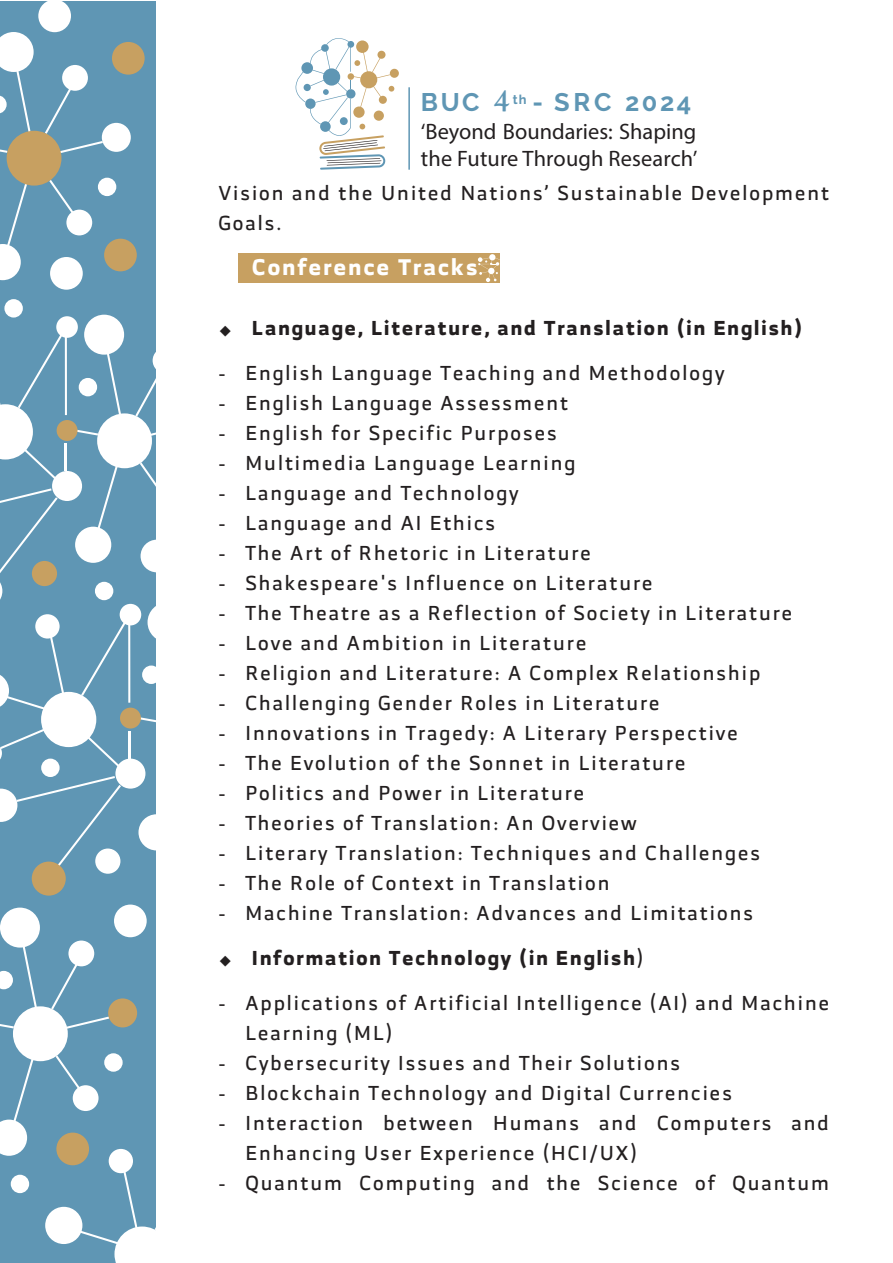
<style>
.page{position:relative;width:893px;height:1263px;background:#fff}
.page>*{position:absolute;margin:0;border:0;box-sizing:border-box;transform-origin:0 0}
.t1{font:700 49.5px "RB";color:#231f20}
.t2{font:700 25.35px "Raleway";letter-spacing:.1em;color:#5f96b4}
.t3{font:700 22.5px "RB";letter-spacing:.1em;color:#fff}
.t4{font:22.35px/26.8px "Myriad Pro";color:#231f20}
.t5{font:20.1px/30px "RB";letter-spacing:.1em;color:#231f20}
.t6{font:700 20.1px "RB";letter-spacing:.1em;color:#231f20}
.s1{font-family:"Plantagenet Cherokee";font-weight:400;font-size:30.3px}
.s2{font-weight:400}
</style>
<div class="page">
<div style="left:238px;top:253px;width:261px;height:30px;background:#c7a061"></div>
<div style="left:390px;top:69px;width:9px;height:9px;background:#c7a061;border-radius:50%"></div>
<svg style="left:295px;top:38px;width:99px;height:132px"></svg>
<hr style="left:408px;top:87px;width:2px;height:83px;background:#5f96b4">
<div style="left:0;top:1px;width:155px;height:1262px;background:#5f96b4"></div>
<div style="left:98px;top:178px;width:18px;height:18px;background:#fff;border-radius:50%"></div>
<div style="left:4px;top:299px;width:19px;height:19px;background:#fff;border-radius:50%"></div>
<div style="left:66px;top:210px;width:26px;height:25px;background:#fff;border-radius:50%"></div>
<div style="left:50px;top:257px;width:33px;height:33px;background:#fff;border-radius:50%"></div>
<div style="left:62px;top:65px;width:26px;height:26px;background:#fff;border-radius:50%"></div>
<div style="left:102px;top:123px;width:29px;height:29px;background:#fff;border-radius:50%"></div>
<svg style="left:0;top:184px;width:27px;height:96px"></svg>
<svg style="left:49px;top:180px;width:24px;height:34px"></svg>
<svg style="left:56px;top:141px;width:47px;height:12px"></svg>
<svg style="left:0;top:149px;width:8px;height:4px"></svg>
<div style="left:7px;top:131px;width:54px;height:55px;background:#c7a061;border-radius:50%"></div>
<div style="left:97px;top:413px;width:55px;height:55px;background:#fff;border-radius:50%"></div>
<div style="left:56px;top:316px;width:22px;height:22px;background:#fff;border-radius:50%"></div>
<div style="left:79px;top:378px;width:18px;height:18px;background:#fff;border-radius:50%"></div>
<div style="left:95px;top:582px;width:18px;height:18px;background:#fff;border-radius:50%"></div>
<svg style="left:141px;top:540px;width:14px;height:32px"></svg>
<div style="left:52px;top:471px;width:30px;height:30px;background:#fff;border-radius:50%"></div>
<div style="left:75px;top:527px;width:36px;height:36px;background:#fff;border-radius:50%"></div>
<div style="left:84px;top:315px;width:40px;height:40px;background:#fff;border-radius:50%"></div>
<svg style="left:97px;top:465px;width:21px;height:65px"></svg>
<svg style="left:140px;top:462px;width:15px;height:24px"></svg>
<svg style="left:146px;top:424px;width:9px;height:13px"></svg>
<svg style="left:135px;top:353px;width:20px;height:63px"></svg>
<svg style="left:103px;top:345px;width:18px;height:72px"></svg>
<svg style="left:78px;top:430px;width:20px;height:5px"></svg>
<hr style="left:65px;top:335px;width:2px;height:80px;background:#fff">
<hr style="left:65px;top:444px;width:2px;height:27px;background:#fff">
<svg style="left:0;top:328px;width:66px;height:272px"></svg>
<div style="left:57px;top:420px;width:21px;height:21px;background:#c7a061;border-radius:50%"></div>
<div style="left:41px;top:692px;width:55px;height:55px;background:#fff;border-radius:50%"></div>
<div style="left:35px;top:614px;width:25px;height:24px;background:#fff;border-radius:50%"></div>
<div style="left:120px;top:604px;width:21px;height:21px;background:#fff;border-radius:50%"></div>
<div style="left:41px;top:759px;width:19px;height:18px;background:#fff;border-radius:50%"></div>
<svg style="left:142px;top:665px;width:13px;height:19px"></svg>
<svg style="left:95px;top:848px;width:25px;height:26px"></svg>
<div style="left:115px;top:759px;width:30px;height:30px;background:#fff;border-radius:50%"></div>
<svg style="left:138px;top:814px;width:17px;height:36px"></svg>
<svg style="left:148px;top:606px;width:7px;height:32px"></svg>
<svg style="left:140px;top:717px;width:15px;height:5px"></svg>
<hr style="left:128px;top:622px;width:2px;height:81px;background:#fff">
<hr style="left:128px;top:731px;width:2px;height:28px;background:#fff">
<svg style="left:0;top:776px;width:121px;height:94px"></svg>
<svg style="left:78px;top:728px;width:45px;height:41px"></svg>
<svg style="left:81px;top:616px;width:48px;height:80px"></svg>
<svg style="left:0;top:630px;width:65px;height:80px"></svg>
<svg style="left:0;top:725px;width:53px;height:40px"></svg>
<div style="left:32px;top:861px;width:34px;height:35px;background:#c7a061;border-radius:50%"></div>
<div style="left:120px;top:708px;width:21px;height:20px;background:#c7a061;border-radius:50%"></div>
<div style="left:13px;top:1006px;width:55px;height:55px;background:#fff;border-radius:50%"></div>
<svg style="left:0;top:971px;width:13px;height:18px"></svg>
<div style="left:104px;top:1053px;width:19px;height:19px;background:#fff;border-radius:50%"></div>
<div style="left:11px;top:1175px;width:18px;height:18px;background:#fff;border-radius:50%"></div>
<div style="left:73px;top:1085px;width:26px;height:26px;background:#fff;border-radius:50%"></div>
<div style="left:56px;top:1132px;width:33px;height:33px;background:#c7a061;border-radius:50%"></div>
<div style="left:114px;top:904px;width:33px;height:33px;background:#fff;border-radius:50%"></div>
<div style="left:104px;top:239px;width:33px;height:32px;background:#c7a061;border-radius:50%"></div>
<div style="left:112px;top:42px;width:33px;height:33px;background:#c7a061;border-radius:50%"></div>
<svg style="left:0;top:1px;width:76px;height:133px"></svg>
<div style="left:68px;top:940px;width:26px;height:26px;background:#fff;border-radius:50%"></div>
<div style="left:0;top:907px;width:40px;height:40px;background:#fff;border-radius:50%"></div>
<svg style="left:0;top:1058px;width:34px;height:98px"></svg>
<svg style="left:56px;top:1055px;width:24px;height:34px"></svg>
<svg style="left:62px;top:1016px;width:47px;height:14px"></svg>
<svg style="left:51px;top:955px;width:31px;height:54px"></svg>
<svg style="left:19px;top:938px;width:18px;height:72px"></svg>
<svg style="left:0;top:1024px;width:14px;height:4px"></svg>
<div style="left:108px;top:998px;width:29px;height:29px;background:#c7a061;border-radius:50%"></div>
<div style="left:45px;top:1207px;width:37px;height:37px;background:#fff;border-radius:50%"></div>
<svg style="left:72px;top:1150px;width:84px;height:113px"></svg>
<svg style="left:478px;top:254px;width:22px;height:28px"></svg>
<p class="t2" style="left:421px;top:88px;width:272px">BUC <span class="s1">4</span><sup>th</sup> - SRC 2024</p>
<p class="t4" style="left:421px;top:117px;width:278px">‘Beyond Boundaries: Shaping the Future Through Research’</p>
<p class="t5" style="left:218px;top:178px;width:612px">Vision and the United Nations’ Sustainable Development<br>Goals.</p>
<p class="t3" style="left:252px;top:254px;width:227px">Conference Tracks</p>
<h1 class="t1" style="left:218px;top:289px;width:15px">.</h1>
<p class="t6" style="left:252px;top:316px;width:552px">Language, Literature, and Translation (in English)</p>
<p class="t5" style="left:218px;top:358px;width:507px">- English Language Teaching and Methodology</p>
<p class="t5" style="left:218px;top:388px;width:351px">- English Language Assessment</p>
<p class="t5" style="left:218px;top:418px;width:340px">- English for Specific Purposes</p>
<p class="t5" style="left:218px;top:448px;width:358px">- Multimedia Language Learning</p>
<p class="t5" style="left:218px;top:478px;width:302px">- Language and Technology</p>
<p class="t5" style="left:218px;top:508px;width:278px">- Language and AI Ethics</p>
<p class="t5" style="left:218px;top:538px;width:374px">- The Art of Rhetoric in Literature</p>
<p class="t5" style="left:218px;top:568px;width:436px">- Shakespeare's Influence on Literature</p>
<p class="t5" style="left:218px;top:597px;width:575px">- The Theatre as a Reflection of Society in Literature</p>
<p class="t5" style="left:218px;top:627px;width:369px">- Love and Ambition in Literature</p>
<p class="t5" style="left:218px;top:657px;width:543px">- Religion and Literature: A Complex Relationship</p>
<p class="t5" style="left:218px;top:687px;width:443px">- Challenging Gender Roles in Literature</p>
<p class="t5" style="left:218px;top:717px;width:521px">- Innovations in Tragedy: A Literary Perspective</p>
<p class="t5" style="left:218px;top:747px;width:469px">- The Evolution of the Sonnet in Literature</p>
<p class="t5" style="left:218px;top:777px;width:367px">- Politics and Power in Literature</p>
<p class="t5" style="left:218px;top:807px;width:420px">- Theories of Translation: An Overview</p>
<p class="t5" style="left:218px;top:837px;width:543px">- Literary Translation: Techniques and Challenges</p>
<p class="t5" style="left:218px;top:867px;width:393px">- The Role of Context in Translation</p>
<p class="t5" style="left:218px;top:897px;width:536px">- Machine Translation: Advances and Limitations</p>
<h1 class="t1" style="left:218px;top:919px;width:15px">.</h1>
<p class="t6" style="left:252px;top:946px;width:393px">Information Technology (in English<span class="s2">)</span></p>
<p class="t5" style="left:245px;top:988px;width:585px;text-indent:-27px">- Applications of Artificial Intelligence (AI) and Machine<br>Learning (ML)</p>
<p class="t5" style="left:218px;top:1048px;width:463px">- Cybersecurity Issues and Their Solutions</p>
<p class="t5" style="left:218px;top:1078px;width:515px">- Blockchain Technology and Digital Currencies</p>
<p class="t5" style="left:245px;top:1108px;width:585px;text-indent:-27px">- Interaction between Humans and Computers and<br>Enhancing User Experience (HCI/UX)</p>
<p class="t5" style="left:218px;top:1168px;width:612px">- Quantum Computing and the Science of Quantum</p>
</div>
